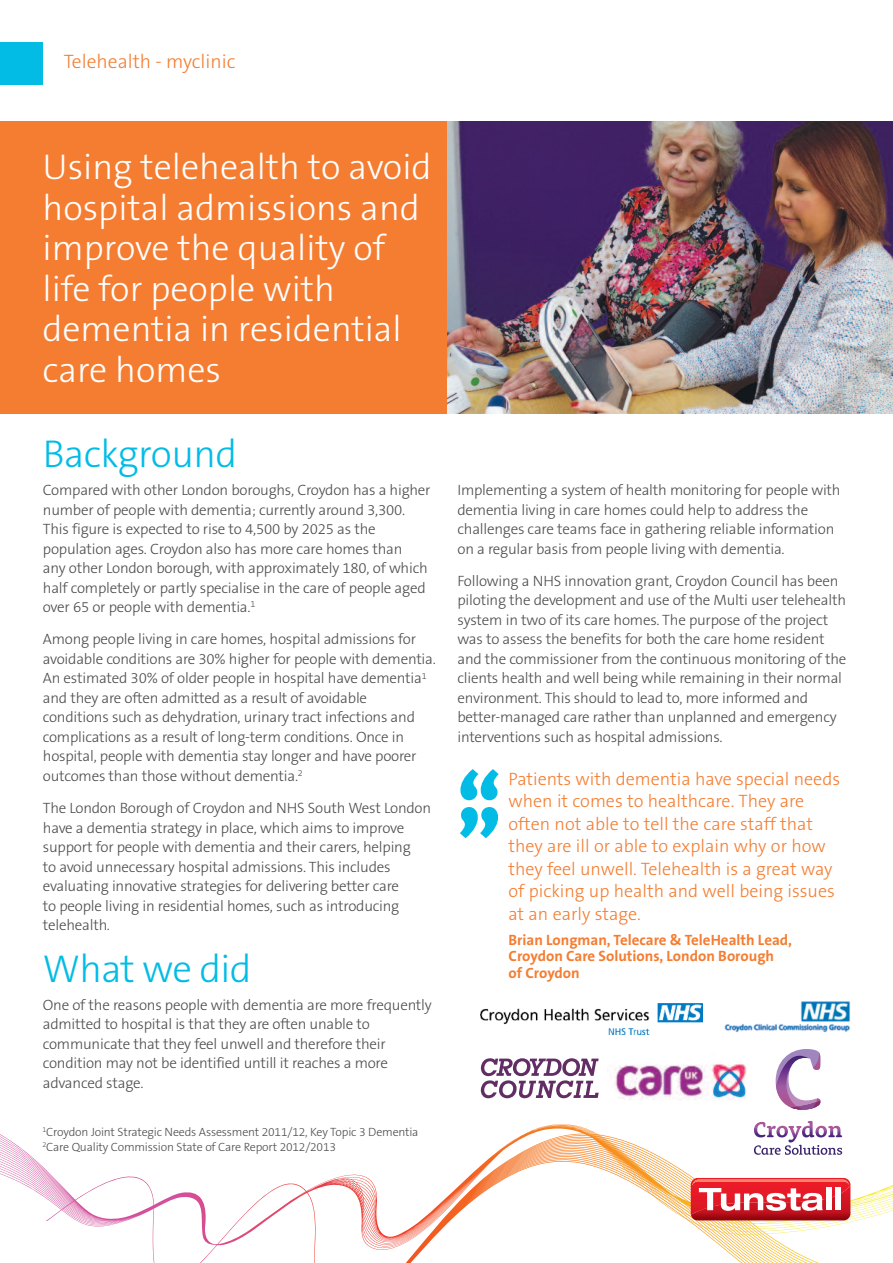
<style>
.page{position:relative;width:893px;height:1263px;background:#fff}
.page>*{position:absolute;margin:0;border:0;box-sizing:border-box;transform-origin:0 0}
.t1{font:900 78px "The Sans B W9";color:#02bce5}
.t2{font:300 39px "The Sans B W3";letter-spacing:-.015em;color:#02bce5}
.t3{font:300 36px/40.5px "The Sans B W3";color:#fff}
.t4{font:300 19.5px "The Sans B W3";color:#f47d31}
.t5{font:300 18px/22.5px "The Sans B W3";color:#f47d31}
.t6{font:300 15px/19.5px "The Sans B W3";letter-spacing:-.015em;color:#4b4c4d}
.t7{font:700 15px/16.5px "The Sans B W7";color:#f47d31}
.t8{font:300 12px/15px "The Sans B W3";letter-spacing:-.015em;color:#4b4c4d}
</style>
<div class="page">
<img style="left:446px;top:121px;width:447px;height:293px">
<div style="left:0;top:43px;width:43px;height:42px;background:#02bce5"></div>
<div style="left:0;top:121px;width:446px;height:293px;background:#f47d31"></div>
<svg style="left:46px;top:1132px;width:800px;height:131px"></svg>
<svg style="left:481px;top:1058px;width:118px;height:40px"></svg>
<img style="left:480px;top:1003px;width:222px;height:31px">
<img style="left:724px;top:1001px;width:126px;height:32px">
<img style="left:614px;top:1064px;width:133px;height:36px">
<svg style="left:776px;top:1049px;width:44px;height:61px"></svg>
<svg style="left:527px;top:1121px;width:366px;height:102px"></svg>
<h3 class="t4" style="left:64px;top:54px;width:173px">Telehealth - myclinic</h3>
<h3 class="t3" style="left:43px;top:150px;width:391px">Using telehealth to avoid hospital admissions and improve the quality of life for people with dementia in residential care homes</h3>
<h2 class="t2" style="left:43px;top:438px;width:196px">Background</h2>
<p class="t6" style="left:43px;top:482px;width:389px">Compared with other London boroughs, Croydon has a higher number of people with dementia; currently around 3,300.<br>This figure is expected to rise to 4,500 by 2025 as the population ages. Croydon also has more care homes than<br>any other London borough, with approximately 180, of which half completely or partly specialise in the care of people aged over 65 or people with dementia.<sup>1</sup></p>
<p class="t6" style="left:43px;top:631px;width:395px">Among people living in care homes, hospital admissions for avoidable conditions are 30% higher for people with dementia.<br>An estimated 30% of older people in hospital have dementia<sup>1 </sup>and they are often admitted as a result of avoidable conditions such as dehydration, urinary tract infections and complications as a result of long-term conditions. Once in hospital, people with dementia stay longer and have poorer outcomes than those without dementia.<sup>2</sup></p>
<p class="t6" style="left:43px;top:800px;width:390px">The London Borough of Croydon and NHS South West London have a dementia strategy in place, which aims to improve support for people with dementia and their carers, helping<br>to avoid unnecessary hospital admissions. This includes evaluating innovative strategies for delivering better care<br>to people living in residential homes, such as introducing telehealth.</p>
<h2 class="t2" style="left:43px;top:953px;width:210px">What we did</h2>
<p class="t6" style="left:43px;top:996px;width:390px">One of the reasons people with dementia are more frequently admitted to hospital is that they are often unable to communicate that they feel unwell and therefore their condition may not be identified untill it reaches a more advanced stage.</p>
<p class="t8" style="left:43px;top:1125px;width:378px"><sup>1</sup>Croydon Joint Strategic Needs Assessment 2011/12, Key Topic 3 Dementia<br><sup>2</sup>Care Quality Commission State of Care Report 2012/2013</p>
<p class="t6" style="left:457px;top:482px;width:385px">Implementing a system of health monitoring for people with dementia living in care homes could help to address the challenges care teams face in gathering reliable information on a regular basis from people living with dementia.</p>
<p class="t6" style="left:457px;top:572px;width:390px">Following a NHS innovation grant, Croydon Council has been piloting the development and use of the Multi user telehealth system in two of its care homes. The purpose of the project was to assess the benefits for both the care home resident and the commissioner from the continuous monitoring of the clients health and well being while remaining in their normal environment. This should to lead to, more informed and better-managed care rather than unplanned and emergency interventions such as hospital admissions.</p>
<h1 class="t1" style="left:457px;top:772px;width:45px">“</h1>
<h1 class="t1" style="left:501px;top:835px;width:45px;rotate:-180deg">“</h1>
<p class="t5" style="left:509px;top:769px;width:333px">Patients with dementia have special needs when it comes to healthcare. They are often not able to tell the care staff that they are ill or able to explain why or how they feel unwell. Telehealth is a great way of picking up health and well being issues at an early stage.</p>
<p class="t7" style="left:509px;top:933px;width:285px">Brian Longman, Telecare &amp; TeleHealth Lead,<br>Croydon Care Solutions, London Borough<br>of Croydon</p>
</div>
